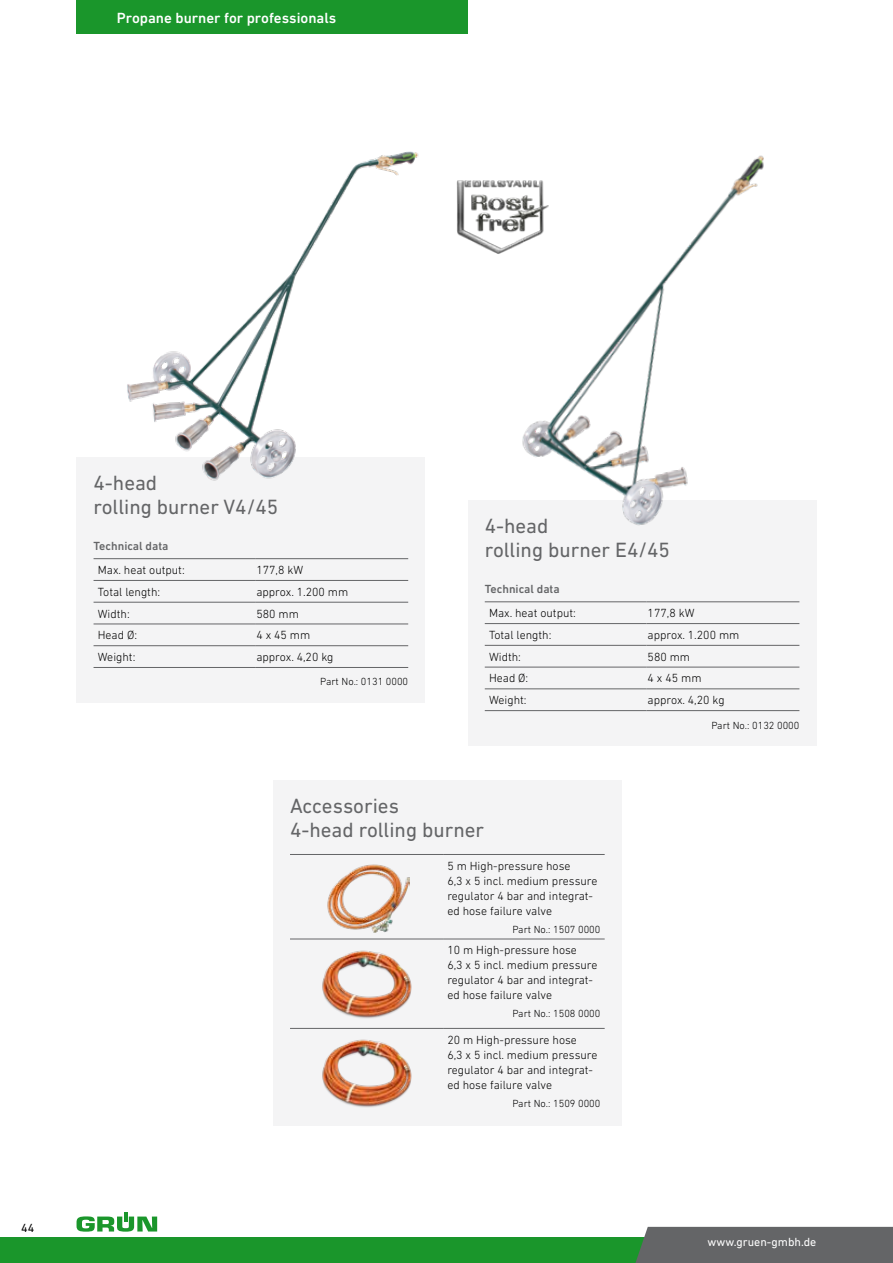
<style>
.page{position:relative;width:893px;height:1263px;background:#fff}
.page>*{position:absolute;margin:0;border:0;box-sizing:border-box;transform-origin:0 0}
.t1{font:21px/24px "DIN Next LT Pro";color:#646567}
.t2{font:500 15px "DIN Next LT Pro";color:#fff}
.t3{font:300 12px/15px "DIN Next LT Pro";color:#000}
.t4{font:500 12px "DIN Next LT Pro";color:#646567}
.t5{font:12px "DIN Next LT Pro";color:#fff}
.t6{font:12px "DIN Next LT Pro";color:#000}
.t7{font:300 10.5px "DIN Next LT Pro";color:#000}
</style>
<div class="page">
<div style="left:77px;top:457px;width:348px;height:245px;background:#f4f4f5"></div>
<hr style="left:94px;top:558px;width:161px;height:1px;background:#646567">
<hr style="left:255px;top:558px;width:153px;height:1px;background:#646567">
<hr style="left:94px;top:580px;width:161px;height:1px;background:#646567">
<hr style="left:255px;top:580px;width:153px;height:1px;background:#646567">
<hr style="left:94px;top:602px;width:161px;height:1px;background:#646567">
<hr style="left:255px;top:602px;width:153px;height:1px;background:#646567">
<hr style="left:94px;top:624px;width:161px;height:1px;background:#646567">
<hr style="left:255px;top:624px;width:153px;height:1px;background:#646567">
<hr style="left:94px;top:645px;width:161px;height:1px;background:#646567">
<hr style="left:255px;top:645px;width:153px;height:1px;background:#646567">
<hr style="left:94px;top:667px;width:161px;height:1px;background:#646567">
<hr style="left:255px;top:667px;width:153px;height:1px;background:#646567">
<div style="left:468px;top:500px;width:348px;height:245px;background:#f4f4f5"></div>
<hr style="left:485px;top:601px;width:161px;height:1px;background:#646567">
<hr style="left:646px;top:601px;width:153px;height:1px;background:#646567">
<hr style="left:485px;top:623px;width:161px;height:1px;background:#646567">
<hr style="left:646px;top:623px;width:153px;height:1px;background:#646567">
<hr style="left:485px;top:645px;width:161px;height:1px;background:#646567">
<hr style="left:646px;top:645px;width:153px;height:1px;background:#646567">
<hr style="left:485px;top:667px;width:161px;height:1px;background:#646567">
<hr style="left:646px;top:667px;width:153px;height:1px;background:#646567">
<hr style="left:485px;top:689px;width:161px;height:1px;background:#646567">
<hr style="left:646px;top:689px;width:153px;height:1px;background:#646567">
<hr style="left:485px;top:710px;width:161px;height:1px;background:#646567">
<hr style="left:646px;top:710px;width:153px;height:1px;background:#646567">
<div style="left:273px;top:781px;width:349px;height:345px;background:#f4f4f5"></div>
<hr style="left:290px;top:854px;width:153px;height:1px;background:#646567">
<hr style="left:443px;top:854px;width:162px;height:1px;background:#646567">
<hr style="left:290px;top:939px;width:153px;height:1px;background:#646567">
<hr style="left:443px;top:939px;width:162px;height:1px;background:#646567">
<hr style="left:290px;top:1028px;width:153px;height:1px;background:#646567">
<hr style="left:443px;top:1028px;width:162px;height:1px;background:#646567">
<img style="left:327px;top:864px;width:83px;height:68px">
<img style="left:322px;top:950px;width:90px;height:69px">
<img style="left:322px;top:1039px;width:90px;height:69px">
<img style="left:127px;top:151px;width:292px;height:330px">
<img style="left:456px;top:155px;width:361px;height:414px">
<div style="left:77px;top:0;width:391px;height:34px;background:#1a962b"></div>
<svg style="left:77px;top:1212px;width:80px;height:19px"></svg>
<div style="left:0;top:1237px;width:893px;height:26px;background:#1a962b"></div>
<div style="left:635px;top:1227px;width:258px;height:36px;background:#646567"></div>
<p class="t2" style="left:117px;top:10px;width:221px">Propane burner for professionals</p>
<p class="t6" style="left:21px;top:1220px;width:15px">44</p>
<h1 class="t1" style="left:94px;top:470px;width:186px">4-head<br>rolling burner V4/45</h1>
<p class="t4" style="left:94px;top:539px;width:76px">Technical data</p>
<p class="t3" style="left:98px;top:562px;width:88px">Max. heat output:</p>
<p class="t3" style="left:256px;top:562px;width:48px">177,8 kW</p>
<p class="t3" style="left:98px;top:584px;width:64px">Total length:</p>
<p class="t3" style="left:256px;top:584px;width:93px">approx. 1.200 mm</p>
<p class="t3" style="left:98px;top:606px;width:33px">Width:</p>
<p class="t3" style="left:256px;top:606px;width:44px">580 mm</p>
<p class="t3" style="left:98px;top:628px;width:41px">Head Ø:</p>
<p class="t3" style="left:256px;top:628px;width:55px">4 x 45 mm</p>
<p class="t3" style="left:98px;top:649px;width:39px">Weight:</p>
<p class="t3" style="left:256px;top:649px;width:79px">approx. 4,20 kg</p>
<p class="t7" style="left:320px;top:676px;width:90px">Part No.: 0131 0000</p>
<h1 class="t1" style="left:485px;top:514px;width:187px">4-head<br>rolling burner E4/45</h1>
<p class="t4" style="left:485px;top:582px;width:76px">Technical data</p>
<p class="t3" style="left:489px;top:605px;width:88px">Max. heat output:</p>
<p class="t3" style="left:648px;top:605px;width:48px">177,8 kW</p>
<p class="t3" style="left:489px;top:627px;width:64px">Total length:</p>
<p class="t3" style="left:648px;top:627px;width:93px">approx. 1.200 mm</p>
<p class="t3" style="left:489px;top:649px;width:33px">Width:</p>
<p class="t3" style="left:648px;top:649px;width:44px">580 mm</p>
<p class="t3" style="left:489px;top:671px;width:41px">Head Ø:</p>
<p class="t3" style="left:648px;top:671px;width:55px">4 x 45 mm</p>
<p class="t3" style="left:489px;top:692px;width:39px">Weight:</p>
<p class="t3" style="left:648px;top:692px;width:79px">approx. 4,20 kg</p>
<p class="t7" style="left:711px;top:719px;width:90px">Part No.: 0132 0000</p>
<h1 class="t1" style="left:290px;top:794px;width:196px">Accessories<br>4-head rolling burner</h1>
<p class="t3" style="left:447px;top:858px;width:152px">5 m High-pressure hose<br>6,3 x 5 incl. medium pressure regulator 4 bar and integrat&shy;ed hose failure valve</p>
<p class="t7" style="left:512px;top:923px;width:90px">Part No.: 1507 0000</p>
<p class="t3" style="left:447px;top:943px;width:152px">10 m High-pressure hose<br>6,3 x 5 incl. medium pressure regulator 4 bar and integrat&shy;ed hose failure valve</p>
<p class="t7" style="left:512px;top:1007px;width:90px">Part No.: 1508 0000</p>
<p class="t3" style="left:447px;top:1032px;width:152px">20 m High-pressure hose<br>6,3 x 5 incl. medium pressure regulator 4 bar and integrat&shy;ed hose failure valve</p>
<p class="t7" style="left:512px;top:1097px;width:90px">Part No.: 1509 0000</p>
<p class="t5" style="left:707px;top:1235px;width:110px">www.gruen-gmbh.de</p>
</div>
